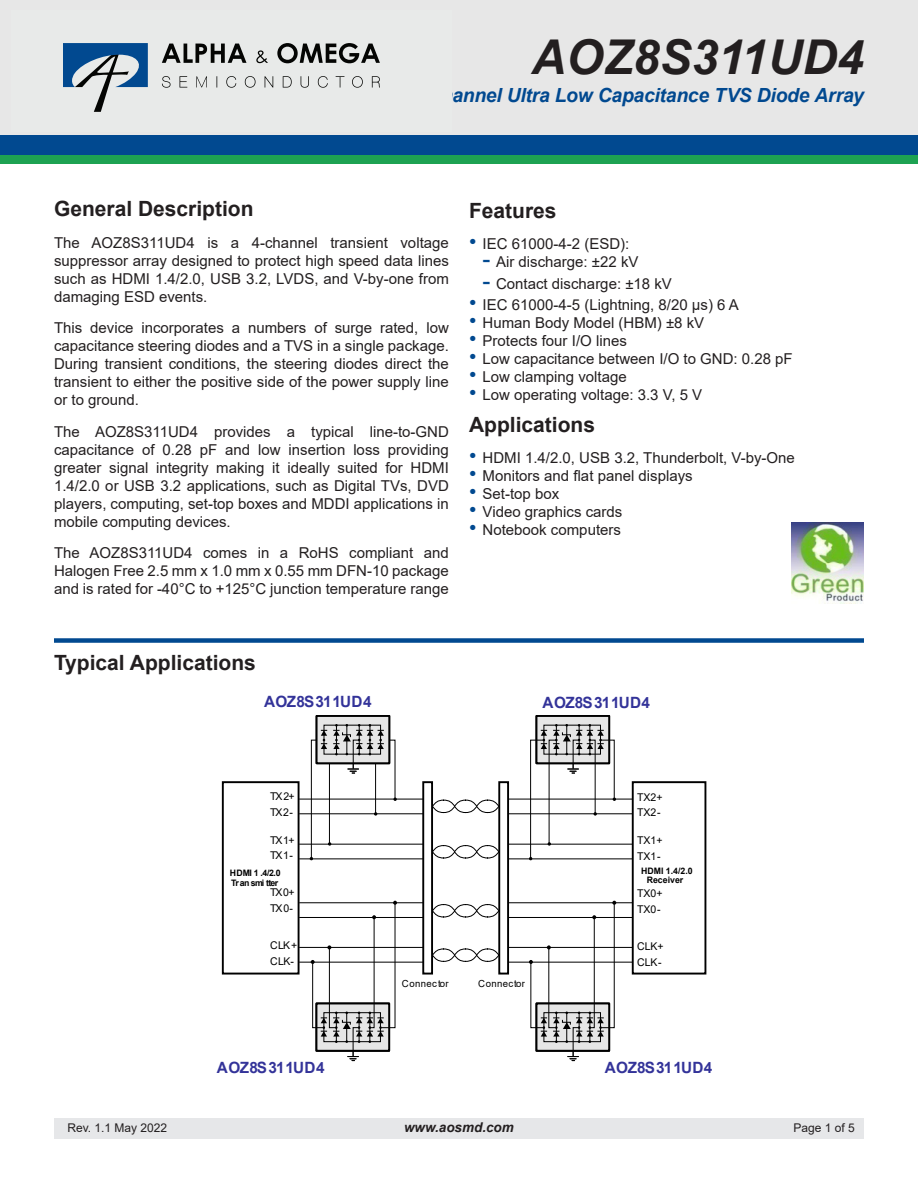
<style>
.page{position:relative;width:918px;height:1188px;background:#fff}
.page>*{position:absolute;margin:0;border:0;box-sizing:border-box;transform-origin:0 0}
.t1{font:italic 700 48px "Arial";color:#231f20}
.t2{font:700 21px "Arial";color:#231f20}
.t3{font:italic 700 19.5px "Arial";letter-spacing:-.015em;color:#014990}
.t4{font:700 15.6px "Arial";letter-spacing:.015em;color:#339}
.body{font:15px/18px "Arial";color:#231f20;text-align:justify}
.t5{font:italic 700 13.5px "Arial";color:#231f20}
.t6{font:12px "Arial";color:#231f20}
.t7{font:10.65px/15.6px "Arial";color:#000}
.t8{font:9.75px "Arial";letter-spacing:.04em;color:#000}
.t9{font:700 8.85px/9.3px "Arial";letter-spacing:-.07em;color:#000}
.t10{font:700 8.85px/9.3px "Arial";color:#000;text-align:center}
.s1{font-size:21px;color:#014990}
.s2{font-size:24px;color:#014990}
</style>
<div class="page">
<div style="left:0;top:0;width:918px;height:142px;background:#e7e7e7"></div>
<div style="left:0;top:136px;width:918px;height:19px;background:#014990"></div>
<div style="left:0;top:155px;width:918px;height:9px;background:#1da252"></div>
<div style="left:54px;top:1119px;width:810px;height:20px;background:#e6e7e9"></div>
<div style="left:54px;top:638px;width:810px;height:5px;background:#014990"></div>
<div style="left:536px;top:716px;width:73px;height:47px;background:#e6e6e6"></div>
<div style="left:536px;top:715px;width:74px;height:49px;border:2px solid #000"></div>
<div style="left:222px;top:781px;width:78px;height:194px;border:2px solid #000"></div>
<div style="left:422px;top:781px;width:11px;height:194px;border:2px solid #000"></div>
<div style="left:632px;top:781px;width:74px;height:194px;border:2px solid #000"></div>
<div style="left:498px;top:781px;width:11px;height:194px;border:2px solid #000"></div>
<hr style="left:299px;top:799px;width:125px;height:1px;background:#000">
<hr style="left:299px;top:813px;width:125px;height:1px;background:#000">
<hr style="left:299px;top:844px;width:125px;height:1px;background:#000">
<hr style="left:299px;top:858px;width:125px;height:1px;background:#000">
<hr style="left:299px;top:902px;width:125px;height:1px;background:#000">
<hr style="left:299px;top:917px;width:125px;height:1px;background:#000">
<hr style="left:299px;top:947px;width:125px;height:1px;background:#000">
<hr style="left:299px;top:962px;width:125px;height:1px;background:#000">
<svg style="left:529px;top:724px;width:87px;height:136px"></svg>
<svg style="left:529px;top:901px;width:87px;height:160px"></svg>
<hr style="left:509px;top:799px;width:123px;height:1px;background:#000">
<hr style="left:509px;top:813px;width:123px;height:1px;background:#000">
<hr style="left:509px;top:844px;width:123px;height:1px;background:#000">
<hr style="left:509px;top:858px;width:123px;height:1px;background:#000">
<hr style="left:509px;top:902px;width:123px;height:1px;background:#000">
<hr style="left:509px;top:917px;width:123px;height:1px;background:#000">
<hr style="left:509px;top:947px;width:123px;height:1px;background:#000">
<hr style="left:509px;top:962px;width:123px;height:1px;background:#000">
<svg style="left:431px;top:799px;width:69px;height:14px"></svg>
<svg style="left:431px;top:845px;width:69px;height:14px"></svg>
<svg style="left:431px;top:904px;width:69px;height:14px"></svg>
<svg style="left:431px;top:948px;width:69px;height:14px"></svg>
<div style="left:317px;top:716px;width:72px;height:47px;background:#e6e6e6"></div>
<div style="left:316px;top:715px;width:74px;height:49px;border:2px solid #000"></div>
<svg style="left:310px;top:724px;width:87px;height:136px"></svg>
<svg style="left:311px;top:901px;width:86px;height:160px"></svg>
<img style="left:792px;top:523px;width:72px;height:80px">
<svg style="left:162px;top:44px;width:85px;height:19px"></svg>
<svg style="left:256px;top:50px;width:12px;height:13px"></svg>
<svg style="left:277px;top:43px;width:103px;height:20px"></svg>
<svg style="left:63px;top:43px;width:85px;height:69px"></svg>
<svg style="left:162px;top:76px;width:9px;height:12px"></svg>
<svg style="left:180px;top:76px;width:7px;height:12px"></svg>
<svg style="left:196px;top:76px;width:11px;height:11px"></svg>
<svg style="left:217px;top:76px;width:1px;height:12px"></svg>
<svg style="left:226px;top:76px;width:10px;height:12px"></svg>
<svg style="left:245px;top:76px;width:11px;height:12px"></svg>
<svg style="left:265px;top:76px;width:8px;height:12px"></svg>
<svg style="left:283px;top:76px;width:9px;height:12px"></svg>
<svg style="left:301px;top:76px;width:8px;height:12px"></svg>
<svg style="left:318px;top:76px;width:10px;height:12px"></svg>
<svg style="left:336px;top:76px;width:8px;height:12px"></svg>
<svg style="left:352px;top:76px;width:11px;height:12px"></svg>
<svg style="left:372px;top:76px;width:8px;height:12px"></svg>
<h1 class="t1" style="left:531px;top:25px;width:334px">AOZ8S311UD4</h1>
<h3 class="t3" style="left:409px;top:82px;width:456px">4-Channel Ultra Low Capacitance TVS Diode Array</h3>
<h1 class="t2" style="left:54px;top:194px;width:201px">General Description</h1>
<p class="body" style="left:54px;top:233px;width:396px">The AOZ8S311UD4 is a 4-channel transient voltage suppressor array designed to protect high speed data lines such as HDMI 1.4/2.0, USB 3.2, LVDS, and V-by-one from damaging ESD events.</p>
<p class="body" style="left:54px;top:319px;width:396px">This device incorporates a numbers of surge rated, low capacitance steering diodes and a TVS in a single package.<br>During transient conditions, the steering diodes direct the transient to either the positive side of the power supply line or to ground.</p>
<p class="body" style="left:54px;top:422px;width:396px">The AOZ8S311UD4 provides a typical line-to-GND capacitance of 0.28 pF and low insertion loss providing greater signal integrity making it ideally suited for HDMI 1.4/2.0 or USB 3.2 applications, such as Digital TVs, DVD players, computing, set-top boxes and MDDI applications in mobile computing devices.</p>
<p class="body" style="left:54px;top:544px;width:396px">The AOZ8S311UD4 comes in a RoHS compliant and Halogen Free 2.5 mm x 1.0 mm x 0.55 mm DFN-10 package and is rated for -40°C to +125°C junction temperature range</p>
<h1 class="t2" style="left:469px;top:196px;width:89px">Features</h1>
<p class="body" style="left:469px;top:235px;width:162px"><span class="s1">•</span> IEC 61000-4-2 (ESD):</p>
<p class="body" style="left:483px;top:253px;width:157px"><span class="s2">-</span> Air discharge: ±22 kV</p>
<p class="body" style="left:483px;top:274px;width:191px"><span class="s2">-</span> Contact discharge: ±18 kV</p>
<p class="body" style="left:469px;top:295px;width:271px"><span class="s1">•</span> IEC 61000-4-5 (Lightning, 8/20 μs) 6 A</p>
<p class="body" style="left:469px;top:313px;width:237px"><span class="s1">•</span> Human Body Model (HBM) ±8 kV</p>
<p class="body" style="left:469px;top:331px;width:159px"><span class="s1">•</span> Protects four I/O lines</p>
<p class="body" style="left:469px;top:349px;width:325px"><span class="s1">•</span> Low capacitance between I/O to GND: 0.28 pF</p>
<p class="body" style="left:469px;top:367px;width:159px"><span class="s1">•</span> Low clamping voltage</p>
<p class="body" style="left:469px;top:385px;width:235px"><span class="s1">•</span> Low operating voltage: 3.3 V, 5 V</p>
<h1 class="t2" style="left:469px;top:410px;width:128px">Applications</h1>
<p class="body" style="left:469px;top:449px;width:327px"><span class="s1">•</span> HDMI 1.4/2.0, USB 3.2, Thunderbolt, V-by-One</p>
<p class="body" style="left:469px;top:467px;width:225px"><span class="s1">•</span> Monitors and flat panel displays</p>
<p class="body" style="left:469px;top:485px;width:92px"><span class="s1">•</span> Set-top box</p>
<p class="body" style="left:469px;top:503px;width:155px"><span class="s1">•</span> Video graphics cards</p>
<p class="body" style="left:469px;top:521px;width:153px"><span class="s1">•</span> Notebook computers</p>
<h1 class="t2" style="left:54px;top:648px;width:203px">Typical Applications</h1>
<p class="t4" style="left:264px;top:691px;width:109px">AOZ8S311UD4</p>
<p class="t4" style="left:543px;top:692px;width:109px">AOZ8S311UD4</p>
<p class="t7" style="left:270px;top:788px;width:26px">TX2+<br>TX2-</p>
<p class="t7" style="left:270px;top:832px;width:26px">TX1+<br>TX1-</p>
<p class="t7" style="left:270px;top:885px;width:26px">TX0+<br>TX0-</p>
<p class="t7" style="left:270px;top:938px;width:28px">CLK+<br>CLK-</p>
<p class="t7" style="left:637px;top:789px;width:27px">TX2+<br>TX2-</p>
<p class="t7" style="left:637px;top:833px;width:27px">TX1+<br>TX1-</p>
<p class="t7" style="left:637px;top:886px;width:27px">TX0+<br>TX0-</p>
<p class="t7" style="left:637px;top:938px;width:28px">CLK+<br>CLK-</p>
<p class="t9" style="left:230px;top:869px;width:52px">HDMI 1 .4/2.0<br>Tr an smi tter</p>
<p class="t10" style="left:641px;top:866px;width:53px">HDMI 1.4/2.0<br>Receiver</p>
<p class="t8" style="left:402px;top:977px;width:48px">Connector</p>
<p class="t8" style="left:478px;top:977px;width:48px">Connector</p>
<p class="t4" style="left:217px;top:1056px;width:109px">AOZ8S311UD4</p>
<p class="t4" style="left:605px;top:1057px;width:109px">AOZ8S311UD4</p>
<p class="t6" style="left:68px;top:1120px;width:101px">Rev. 1.1 May 2022</p>
<p class="t5" style="left:404px;top:1119px;width:111px">www.aosmd.com</p>
<p class="t6" style="left:794px;top:1120px;width:63px">Page 1 of 5</p>
</div>
